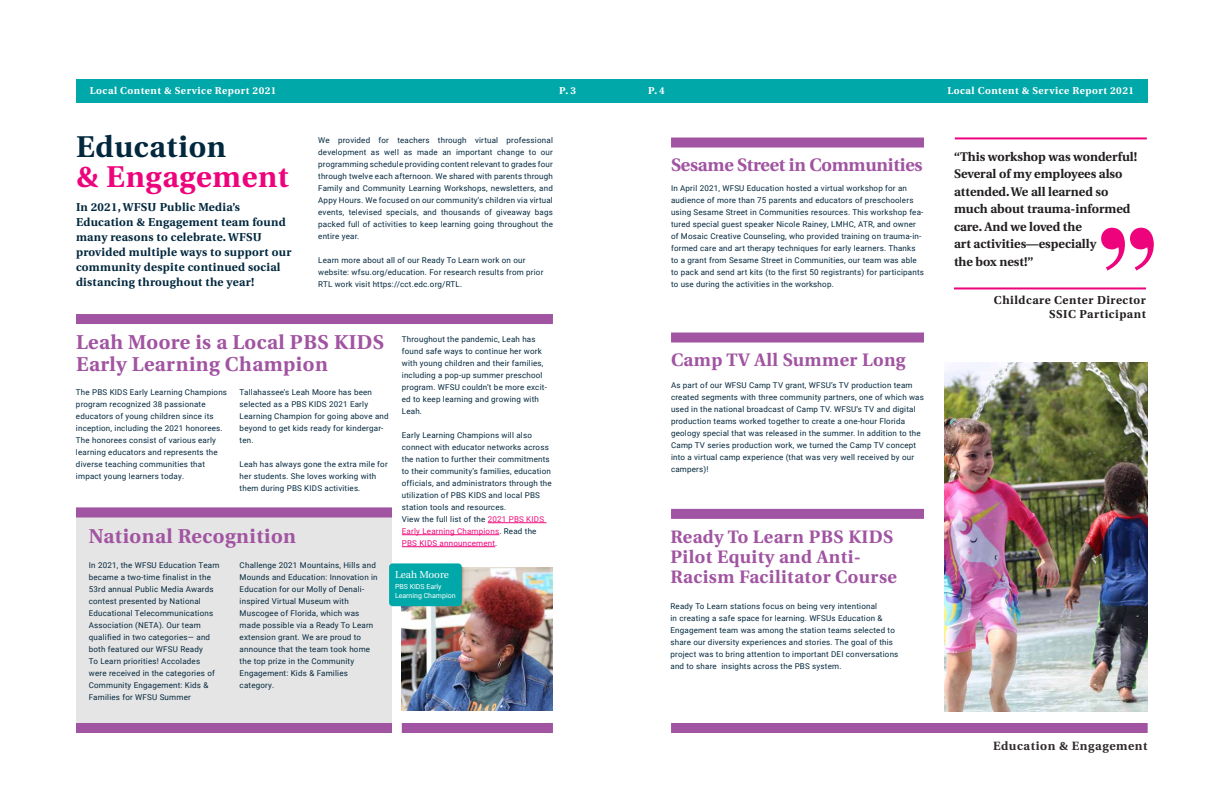
<style>
.page{position:relative;width:1224px;height:792px;background:#fff}
.page>*{position:absolute;margin:0;border:0;box-sizing:border-box;transform-origin:0 0}
.t1{font:700 30px "Heuristica";letter-spacing:.025em;color:#ed037c}
.t2{font:700 30px "Heuristica";letter-spacing:.025em;color:#02283e}
.t3{font:700 20px/22px "Heuristica";letter-spacing:.025em;color:#a154a1}
.t4{font:700 18px/20px "Heuristica";letter-spacing:.025em;color:#a154a1}
.t5{font:700 18px "Heuristica";letter-spacing:-.01em;color:#a154a1}
.t6{font:700 12.5px/17.5px "Heuristica";color:#231f20}
.t7{font:700 12px "Heuristica";letter-spacing:.05em;color:#312b2c}
.t8{font:700 11.5px/15px "Heuristica";letter-spacing:.025em;color:#02283e}
.t9{font:700 11.5px/14px "Heuristica";letter-spacing:.05em;color:#231f20;text-align:right}
.t10{font:700 10px "Heuristica";letter-spacing:.05em;color:#fff}
.t11{font:10px "Heuristica";color:#fff}
.t12{font:8px/12px "Roboto";letter-spacing:.025em;color:#02283e}
.t13{font:7px/8.4px "Roboto";color:#fff}
.s1{color:#ef0d7c}
.s2{color:#ed037c}
</style>
<div class="page">
<div style="left:76px;top:508px;width:316px;height:220px;background:#e6e5e5"></div>
<hr style="left:488px;top:523px;width:58px;height:1px;background:#ef0d7c">
<hr style="left:402px;top:535px;width:97px;height:1px;background:#ef0d7c">
<hr style="left:402px;top:547px;width:93px;height:1px;background:#ed037c">
<div style="left:76px;top:508px;width:316px;height:10px;background:#a154a1"></div>
<div style="left:76px;top:314px;width:477px;height:10px;background:#a154a1"></div>
<div style="left:76px;top:723px;width:316px;height:10px;background:#a154a1"></div>
<div style="left:402px;top:723px;width:151px;height:10px;background:#a154a1"></div>
<div style="left:671px;top:138px;width:253px;height:10px;background:#a154a1"></div>
<div style="left:671px;top:723px;width:477px;height:10px;background:#a154a1"></div>
<div style="left:76px;top:79px;width:1072px;height:23px;background:#00a8a9"></div>
<svg style="left:1101px;top:228px;width:53px;height:42px"></svg>
<hr style="left:954px;top:287px;width:192px;height:2px;background:#ed037c">
<div style="left:671px;top:333px;width:253px;height:10px;background:#a154a1"></div>
<img style="left:402px;top:567px;width:151px;height:144px">
<div style="left:389px;top:563px;width:73px;height:43px;background:#00a8a9;border-radius:4px"></div>
<img style="left:945px;top:363px;width:203px;height:349px">
<div style="left:671px;top:509px;width:253px;height:10px;background:#a154a1"></div>
<hr style="left:955px;top:137px;width:192px;height:2px;background:#ed037c">
<p class="t10" style="left:90px;top:83px;width:188px">Local Content &amp; Service Report 2021</p>
<p class="t10" style="left:559px;top:83px;width:18px">P.3</p>
<p class="t10" style="left:648px;top:83px;width:18px">P.4</p>
<p class="t10" style="left:948px;top:83px;width:188px">Local Content &amp; Service Report 2021</p>
<h1 class="t2" style="left:76px;top:123px;width:152px">Education</h1>
<h1 class="t1" style="left:76px;top:153px;width:215px">&amp; Engagement</h1>
<h3 class="t8" style="left:76px;top:199px;width:217px">In 2021, WFSU Public Media’s Education &amp; Engagement team found many reasons to celebrate. WFSU provided multiple ways to support our community despite continued social distancing throughout the year!</h3>
<p class="t12" style="left:318px;top:134px;width:236px;text-align:justify">We provided for teachers through virtual professional development as well as made an important change to our programming schedule providing content relevant to grades four through twelve each afternoon. We shared with parents through Family and Community Learning Workshops, newsletters, and Appy Hours. We focused on our community’s children via virtual events, televised specials, and thousands of giveaway bags packed full of activities to keep learning going throughout the entire year.</p>
<p class="t12" style="left:318px;top:254px;width:227px">Learn more about all of our Ready To Learn work on our website: wfsu.org/education. For research results from prior<br>RTL work visit https://cct.edc.org/RTL.</p>
<h2 class="t3" style="left:76px;top:330px;width:310px">Leah Moore is a Local PBS KIDS<br>Early Learning Champion</h2>
<p class="t12" style="left:402px;top:333px;width:146px">Throughout the pandemic, Leah has found safe ways to continue her work with young children and their families, including a pop-up summer preschool program. WFSU couldn’t be more excit&shy;ed to keep learning and growing with<br>Leah.</p>
<p class="t12" style="left:402px;top:429px;width:151px">Early Learning Champions will also connect with educator networks across the nation to further their commitments to their community’s families, education officials, and administrators through the utilization of PBS KIDS and local PBS station tools and resources.<br>View the full list of the <span class="s1">2021 PBS KIDS Early Learning Champions</span>. Read the <span class="s2">PBS KIDS announcement</span>.</p>
<p class="t12" style="left:76px;top:386px;width:153px">The PBS KIDS Early Learning Champions program recognized 38 passionate educators of young children since its inception, including the 2021 honorees.<br>The honorees consist of various early learning educators and represents the diverse teaching communities that impact young learners today.</p>
<p class="t12" style="left:240px;top:386px;width:151px">Tallahassee’s Leah Moore has been selected as a PBS KIDS 2021 Early<br>Learning Champion for going above and beyond to get kids ready for kindergar&shy;ten.</p>
<p class="t12" style="left:240px;top:458px;width:150px">Leah has always gone the extra mile for her students. She loves working with them during PBS KIDS activities.</p>
<h2 class="t3" style="left:89px;top:524px;width:209px">National Recognition</h2>
<p class="t12" style="left:89px;top:559px;width:132px">In 2021, the WFSU Education Team became a two-time finalist in the<br>53rd annual Public Media Awards contest presented by National<br>Educational Telecommunications<br>Association (NETA). Our team qualified in two categories— and both featured our WFSU Ready<br>To Learn priorities! Accolades were received in the categories of<br>Community Engagement: Kids &amp;<br>Families for WFSU Summer</p>
<p class="t12" style="left:240px;top:559px;width:140px">Challenge 2021 Mountains, Hills and<br>Mounds and Education: Innovation in<br>Education for our Molly of Denali&shy;inspired Virtual Museum with<br>Muscogee of Florida, which was made possible via a Ready To Learn extension grant. We are proud to announce that the team took home the top prize in the Community<br>Engagement: Kids &amp; Families category.</p>
<p class="t11" style="left:395px;top:566px;width:55px">Leah Moore</p>
<p class="t13" style="left:395px;top:582px;width:62px">PBS KIDS Early<br>Learning Champion</p>
<h3 class="t5" style="left:671px;top:150px;width:253px">Sesame Street in Communities</h3>
<p class="t12" style="left:671px;top:182px;width:255px">In April 2021, WFSU Education hosted a virtual workshop for an audience of more than 75 parents and educators of preschoolers using Sesame Street in Communities resources. This workshop fea&shy;tured special guest speaker Nicole Rainey, LMHC, ATR, and owner of Mosaic Creative Counseling, who provided training on trauma-in&shy;formed care and art therapy techniques for early learners. Thanks to a grant from Sesame Street in Communities, our team was able to pack and send art kits (to the first 50 registrants) for participants to use during the activities in the workshop.</p>
<h3 class="t4" style="left:671px;top:349px;width:236px">Camp TV All Summer Long</h3>
<p class="t12" style="left:671px;top:379px;width:254px">As part of our WFSU Camp TV grant, WFSU’s TV production team created segments with three community partners, one of which was used in the national broadcast of Camp TV. WFSU’s TV and digital production teams worked together to create a one-hour Florida geology special that was released in the summer. In addition to the Camp TV series production work, we turned the Camp TV concept into a virtual camp experience (that was very well received by our campers)!</p>
<h3 class="t4" style="left:670px;top:527px;width:228px">Ready To Learn PBS KIDS<br>Pilot Equity and Anti-<br>Racism Facilitator Course</h3>
<p class="t12" style="left:670px;top:600px;width:229px">Ready To Learn stations focus on being very intentional<br>in creating a safe space for learning. WFSUs Education &amp; Engagement team was among the station teams selected to share our diversity experiences and stories. The goal of this project was to bring attention to important DEI conversations and to share insights across the PBS system.</p>
<h3 class="t6" style="left:954px;top:147px;width:185px">“This workshop was wonderful!<br>Several of my employees also attended. We all learned so much about trauma-informed care. And we loved the<br>art activities—especially<br>the box nest!”</h3>
<h3 class="t9" style="left:994px;top:293px;width:154px">Childcare Center Director<br>SSIC Participant</h3>
<h3 class="t7" style="left:993px;top:736px;width:156px">Education &amp; Engagement</h3>
</div>
